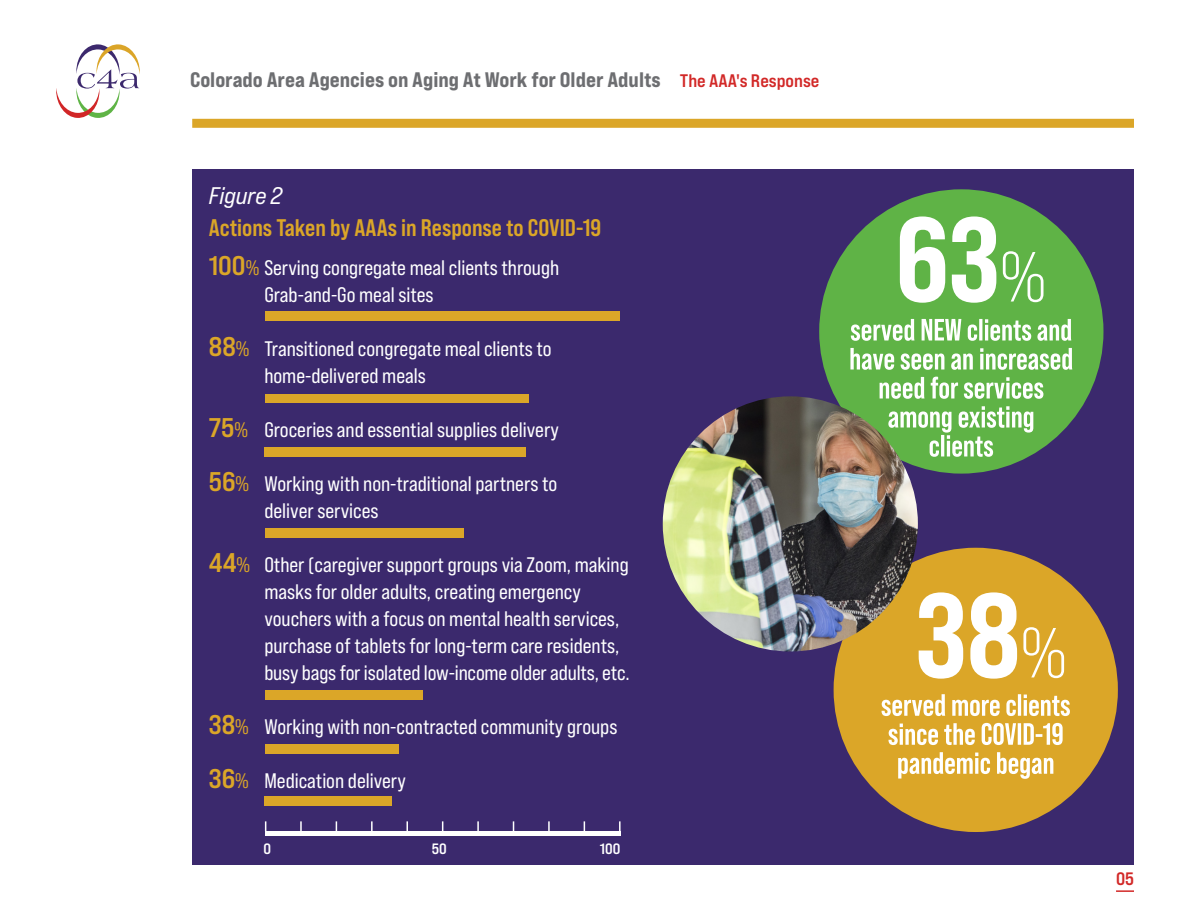
<style>
.page{position:relative;width:1188px;height:918px;background:#fff}
.page>*{position:absolute;margin:0;border:0;box-sizing:border-box;transform-origin:0 0}
.t1{font:24px "Bebas Neue Pro Sm E Bd";color:#dba628}
.t2{font:24px "Bebas Neue Pro Exp It";color:#fff}
.t3{font:21px/27px "Bebas Neue Pro Sm E Rg";color:#fff}
.t4{font:21px "Bebas Neue Pro Exp Eb";color:#6d6e71}
.t5{font:18px "Bebas Neue Pro Exp Bd";color:#d22827}
.t6{font:15px "Bebas Neue Pro Exp Bd";color:#fff}
.s1{font-family:"Bebas Neue Pro Exp Bd";font-size:18.15px;color:#d22827}
.s2{font-family:"Bebas Neue Pro Exp Bd";font-size:27px;color:#dba628}
.s3{color:#dba628}
</style>
<div class="page">
<svg style="left:1116px;top:890px;width:18px;height:2px"></svg>
<svg style="left:56px;top:44px;width:84px;height:74px"></svg>
<div style="left:192px;top:119px;width:942px;height:9px;background:#dba628"></div>
<div style="left:192px;top:170px;width:942px;height:695px;background:#3b296d"></div>
<div style="left:834px;top:548px;width:284px;height:284px;background:#dba628;border-radius:50%"></div>
<svg style="left:919px;top:592px;width:145px;height:87px"></svg>
<svg style="left:898px;top:752px;width:155px;height:27px"></svg>
<svg style="left:889px;top:723px;width:174px;height:22px"></svg>
<svg style="left:882px;top:694px;width:188px;height:22px"></svg>
<div style="left:819px;top:189px;width:284px;height:285px;background:#5fb346;border-radius:50%"></div>
<svg style="left:900px;top:216px;width:144px;height:87px"></svg>
<svg style="left:888px;top:406px;width:145px;height:51px"></svg>
<svg style="left:880px;top:377px;width:163px;height:22px"></svg>
<svg style="left:850px;top:348px;width:222px;height:22px"></svg>
<svg style="left:851px;top:319px;width:220px;height:22px"></svg>
<img style="left:663px;top:396px;width:255px;height:255px;border-radius:128px">
<svg style="left:300px;top:821px;width:2px;height:10px"></svg>
<svg style="left:371px;top:821px;width:2px;height:10px"></svg>
<svg style="left:477px;top:821px;width:2px;height:10px"></svg>
<svg style="left:548px;top:821px;width:2px;height:10px"></svg>
<svg style="left:619px;top:821px;width:2px;height:10px"></svg>
<hr style="left:265px;top:831px;width:356px;height:4px;background:#fff">
<div style="left:265px;top:312px;width:355px;height:9px;background:#dba628"></div>
<div style="left:265px;top:394px;width:263px;height:9px;background:#dba628"></div>
<div style="left:265px;top:447px;width:261px;height:10px;background:#dba628"></div>
<div style="left:265px;top:528px;width:198px;height:10px;background:#dba628"></div>
<div style="left:265px;top:690px;width:158px;height:10px;background:#dba628"></div>
<div style="left:265px;top:744px;width:133px;height:10px;background:#dba628"></div>
<div style="left:265px;top:796px;width:127px;height:10px;background:#dba628"></div>
<p class="t4" style="left:190px;top:67px;width:631px">Colorado Area Agencies on Aging At Work for Older Adults <span class="s1">The AAA's Response</span></p>
<p class="t2" style="left:209px;top:181px;width:75px">Figure 2</p>
<p class="t1" style="left:209px;top:213px;width:394px">Actions Taken by AAAs in Response to COVID-19</p>
<p class="t3" style="left:264px;top:254px;width:296px;text-indent:-56px"><span class="s2">100</span><span class="s3">%</span> Serving congregate meal clients through<br>Grab-and-Go meal sites</p>
<p class="t3" style="left:264px;top:335px;width:289px;text-indent:-56px"><span class="s2">88</span><span class="s3">%</span> Transitioned congregate meal clients to home-delivered meals</p>
<p class="t3" style="left:209px;top:416px;width:352px"><span class="s2">75</span><span class="s3">%</span> Groceries and essential supplies delivery</p>
<p class="t3" style="left:264px;top:470px;width:294px;text-indent:-55px"><span class="s2">56</span><span class="s3">%</span> Working with non-traditional partners to deliver services</p>
<p class="t3" style="left:264px;top:551px;width:367px;text-indent:-56px"><span class="s2">44</span><span class="s3">%</span> Other (caregiver support groups via Zoom, making masks for older adults, creating emergency vouchers with a focus on mental health services, purchase of tablets for long-term care residents, busy bags for isolated low-income older adults, etc.</p>
<p class="t3" style="left:209px;top:713px;width:410px"><span class="s2">38</span><span class="s3">%</span> Working with non-contracted community groups</p>
<p class="t3" style="left:209px;top:767px;width:199px"><span class="s2">36</span><span class="s3">%</span> Medication delivery</p>
<p class="t6" style="left:264px;top:839px;width:9px">0</p>
<p class="t6" style="left:432px;top:839px;width:16px">50</p>
<p class="t6" style="left:600px;top:839px;width:22px">100</p>
<p class="t5" style="left:1116px;top:868px;width:19px">05</p>
</div>
